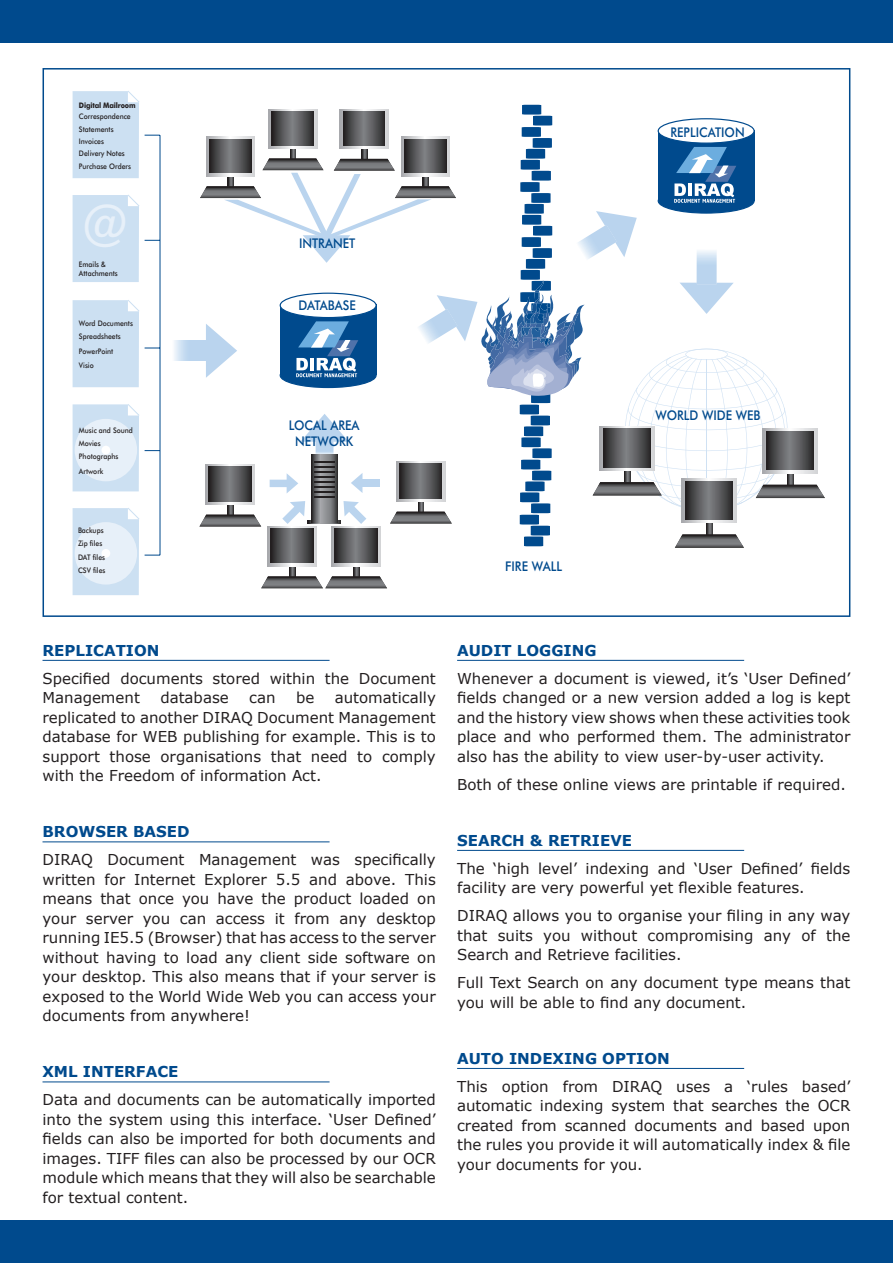
<style>
.page{position:relative;width:893px;height:1263px;background:#fff}
.page>*{position:absolute;margin:0;border:0;box-sizing:border-box;transform-origin:0 0}
.t1{font:500 49.65px "Futura BT";color:#e7f0f9;scale:.9 1}
.t2{font:15px/19.5px "Verdana";color:#231f20;text-align:justify}
.t3{font:700 15px "Verdana";color:#004a8d}
.t4{font:500 13.35px/16.2px "Futura BT";color:#004a8d;text-align:center;scale:.9 1}
.t5{font:500 7.65px/12.5px "Futura BT";color:#231f20;scale:.9 1}
.t6{font:700 7.65px "Futura BT";letter-spacing:-.02em;color:#231f20;scale:.9 1}
</style>
<div class="page">
<svg style="left:72px;top:91px;width:469px;height:504px"></svg>
<hr style="left:160px;top:135px;width:1px;height:420px;background:#004a8d">
<svg style="left:145px;top:135px;width:15px;height:1px"></svg>
<svg style="left:145px;top:240px;width:15px;height:1px"></svg>
<svg style="left:145px;top:348px;width:15px;height:1px"></svg>
<svg style="left:145px;top:450px;width:15px;height:1px"></svg>
<svg style="left:145px;top:555px;width:15px;height:1px"></svg>
<svg style="left:199px;top:105px;width:626px;height:443px"></svg>
<div style="left:0;top:0;width:893px;height:43px;background:#004a8d"></div>
<div style="left:0;top:1220px;width:893px;height:43px;background:#004a8d"></div>
<hr style="left:43px;top:660px;width:287px;height:1px;background:#004a8d">
<hr style="left:43px;top:841px;width:287px;height:1px;background:#004a8d">
<hr style="left:43px;top:1081px;width:287px;height:1px;background:#004a8d">
<hr style="left:457px;top:660px;width:287px;height:1px;background:#004a8d">
<hr style="left:457px;top:850px;width:287px;height:1px;background:#004a8d">
<hr style="left:457px;top:1068px;width:287px;height:1px;background:#004a8d">
<p class="t6" style="left:79px;top:100px;width:64px">Digital Mailroom</p>
<p class="t5" style="left:79px;top:124px;width:59px">Statements<br>Invoices<br>Delivery Notes<br>Purchase Orders</p>
<p class="t5" style="left:79px;top:111px;width:59px">Correspondence</p>
<h1 class="t1" style="left:83px;top:202px;width:51px">@</h1>
<p class="t5" style="left:79px;top:260px;width:45px;line-height:9.1px">Emails &amp;<br>Attachments</p>
<p class="t5" style="left:79px;top:318px;width:61px">Word Documents<br>Spreadsheets</p>
<p class="t5" style="left:79px;top:346px;width:40px;line-height:13.4px">PowerPoint<br>Visio</p>
<p class="t5" style="left:79px;top:424px;width:61px;line-height:13.4px">Music and Sound<br>Movies<br>Photographs</p>
<p class="t5" style="left:79px;top:466px;width:29px">Artwork</p>
<p class="t5" style="left:78px;top:525px;width:30px">Backups<br>Zip files</p>
<p class="t5" style="left:78px;top:550px;width:32px;line-height:13.8px">DAT files<br>CSV files</p>
<p class="t4" style="left:299px;top:237px;width:64px">INTRANET</p>
<p class="t4" style="left:299px;top:298px;width:65px">DATABASE</p>
<p class="t4" style="left:289px;top:418px;width:80px">LOCAL AREA<br>NETWORK</p>
<p class="t4" style="left:670px;top:125px;width:84px">REPLICATION</p>
<p class="t4" style="left:505px;top:560px;width:65px">FIRE WALL</p>
<p class="t4" style="left:655px;top:408px;width:118px">WORLD WIDE WEB</p>
<p class="t3" style="left:43px;top:641px;width:119px">REPLICATION</p>
<p class="t2" style="left:43px;top:668px;width:395px">Specified documents stored within the Document<br>Management</p>
<p class="t2" style="left:43px;top:687px;width:395px;text-indent:292px">automatically replicated to another DIRAQ Document Management database for WEB publishing for example. This is to support those organisations that need to comply with the Freedom of information Act.</p>
<p class="t2" style="left:160px;top:687px;width:70px">database</p>
<p class="t2" style="left:249px;top:687px;width:28px">can</p>
<p class="t2" style="left:296px;top:687px;width:20px">be</p>
<p class="t3" style="left:43px;top:822px;width:148px">BROWSER BASED</p>
<p class="t2" style="left:43px;top:849px;width:395px">DIRAQ Document Management was specifically written for Internet Explorer 5.5 and above. This means that once you have the product loaded on your server you can access it from any desktop running IE5.5 (Browser) that has access to the server without having to load any client side software on your desktop. This also means that if your server is exposed to the World Wide Web you can access your documents from anywhere!</p>
<p class="t3" style="left:43px;top:1062px;width:137px">XML INTERFACE</p>
<p class="t2" style="left:43px;top:1089px;width:395px">Data and documents can be automatically imported into the system using this interface. ‘User Defined’ fields can also be imported for both documents and images. TIFF files can also be processed by our OCR module which means that they will also be searchable for textual content.</p>
<p class="t3" style="left:457px;top:641px;width:141px">AUDIT LOGGING</p>
<p class="t2" style="left:457px;top:668px;width:395px">Whenever a document is viewed, it’s ‘User Defined’ fields changed or a new version added a log is kept and the history view shows when these activities took place and who performed them. The administrator also has the ability to view user-by-user activity.</p>
<p class="t2" style="left:457px;top:774px;width:390px">Both of these online views are printable if required.</p>
<p class="t3" style="left:457px;top:831px;width:176px">SEARCH &amp; RETRIEVE</p>
<p class="t2" style="left:457px;top:858px;width:395px">The ‘high level’ indexing and ‘User Defined’ fields facility are very powerful yet flexible features.</p>
<p class="t2" style="left:457px;top:905px;width:395px">DIRAQ allows you to organise your filing in any way that suits you without compromising any of the Search and Retrieve facilities.</p>
<p class="t2" style="left:457px;top:972px;width:395px">Full Text Search on any document type means that you will be able to find any document.</p>
<p class="t3" style="left:457px;top:1049px;width:214px">AUTO INDEXING OPTION</p>
<p class="t2" style="left:457px;top:1076px;width:395px">This option from DIRAQ uses a ‘rules based’ automatic indexing system that searches the OCR created from scanned documents and based upon the rules you provide it will automatically index &amp; file your documents for you.</p>
</div>
